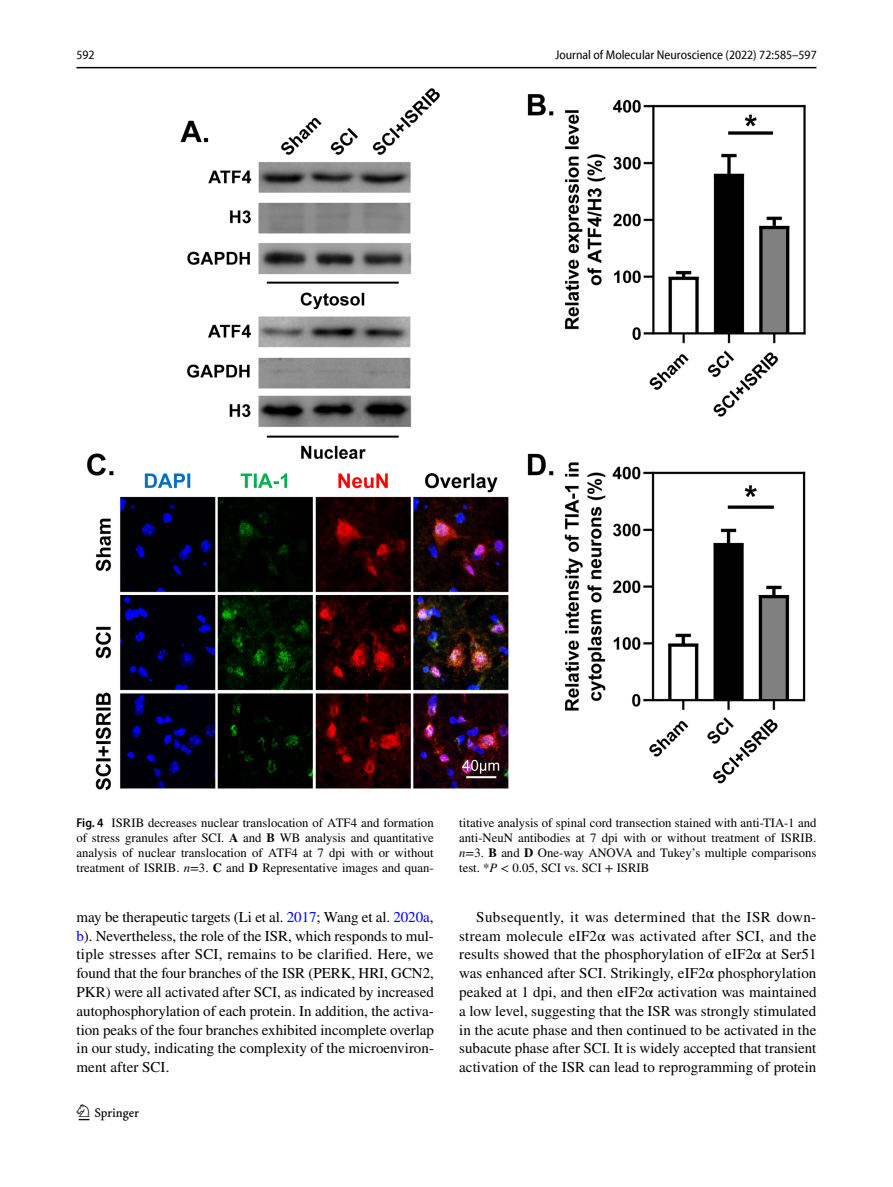
<style>
.page{position:relative;width:893px;height:1187px;background:#fff}
.page>*{position:absolute;margin:0;border:0;box-sizing:border-box;transform-origin:0 0}
.t1{font:22.5px "Springnew Regular 2";color:#000}
.t2{font:15px/18.8px "STIX";letter-spacing:.005em;color:#000;text-align:justify}
.t3{font:12.75px/15px "STIX";color:#000;text-align:justify}
.t4{font:semi-condensed 12.75px "Myriad Pro Unic";color:#000}
.s1{font-family:"Myriad Pro";font-weight:600;font-stretch:semi-condensed}
.s2{font-weight:700}
.s3{font-style:italic}
.s4{color:#00f}
</style>
<div class="page">
<hr style="left:77px;top:67px;width:739px;height:1px;background:#000">
<img style="left:87px;top:88px;width:719px;height:702px">
<p class="t4" style="left:77px;top:50px;width:20px">592</p>
<p class="t4" style="left:555px;top:50px;width:263px">Journal of Molecular Neuroscience (2022) 72:585–597</p>
<p class="t3" style="left:77px;top:815px;width:359px"><span class="s1">Fig. 4</span> ISRIB decreases nuclear translocation of ATF4 and formation of stress granules after SCI. <span class="s2">A</span> and <span class="s2">B</span> WB analysis and quantitative analysis of nuclear translocation of ATF4 at 7 dpi with or without treatment of ISRIB. <span class="s3">n</span>=3. <span class="s2">C</span> and <span class="s2">D</span> Representative images and quan-</p>
<p class="t3" style="left:459px;top:815px;width:359px">titative analysis of spinal cord transection stained with anti-TIA-1 and anti-NeuN antibodies at 7 dpi with or without treatment of ISRIB. <span class="s3">n</span>=3. <span class="s2">B</span> and <span class="s2">D</span> One-way ANOVA and Tukey’s multiple comparisons test. *<span class="s3">P</span> &lt; 0.05, SCI vs. SCI + ISRIB</p>
<p class="t2" style="left:77px;top:908px;width:359px">may be therapeutic targets (Li et al. <span class="s4">2017</span>; Wang et al. <span class="s4">2020a</span>, <span class="s4">b</span>). Nevertheless, the role of the ISR, which responds to mul&shy;tiple stresses after SCI, remains to be clarified. Here, we found that the four branches of the ISR (PERK, HRI, GCN2, PKR) were all activated after SCI, as indicated by increased autophosphorylation of each protein. In addition, the activa&shy;tion peaks of the four branches exhibited incomplete overlap in our study, indicating the complexity of the microenviron&shy;ment after SCI.</p>
<p class="t2" style="left:459px;top:908px;width:359px;text-indent:17px">Subsequently, it was determined that the ISR down&shy;stream molecule eIF2α was activated after SCI, and the results showed that the phosphorylation of eIF2α at Ser51 was enhanced after SCI. Strikingly, eIF2α phosphorylation peaked at 1 dpi, and then eIF2α activation was maintained a low level, suggesting that the ISR was strongly stimulated in the acute phase and then continued to be activated in the subacute phase after SCI. It is widely accepted that transient activation of the ISR can lead to reprogramming of protein</p>
<h1 class="t1" style="left:79px;top:1104px;width:62px">1 3</h1>
</div>
